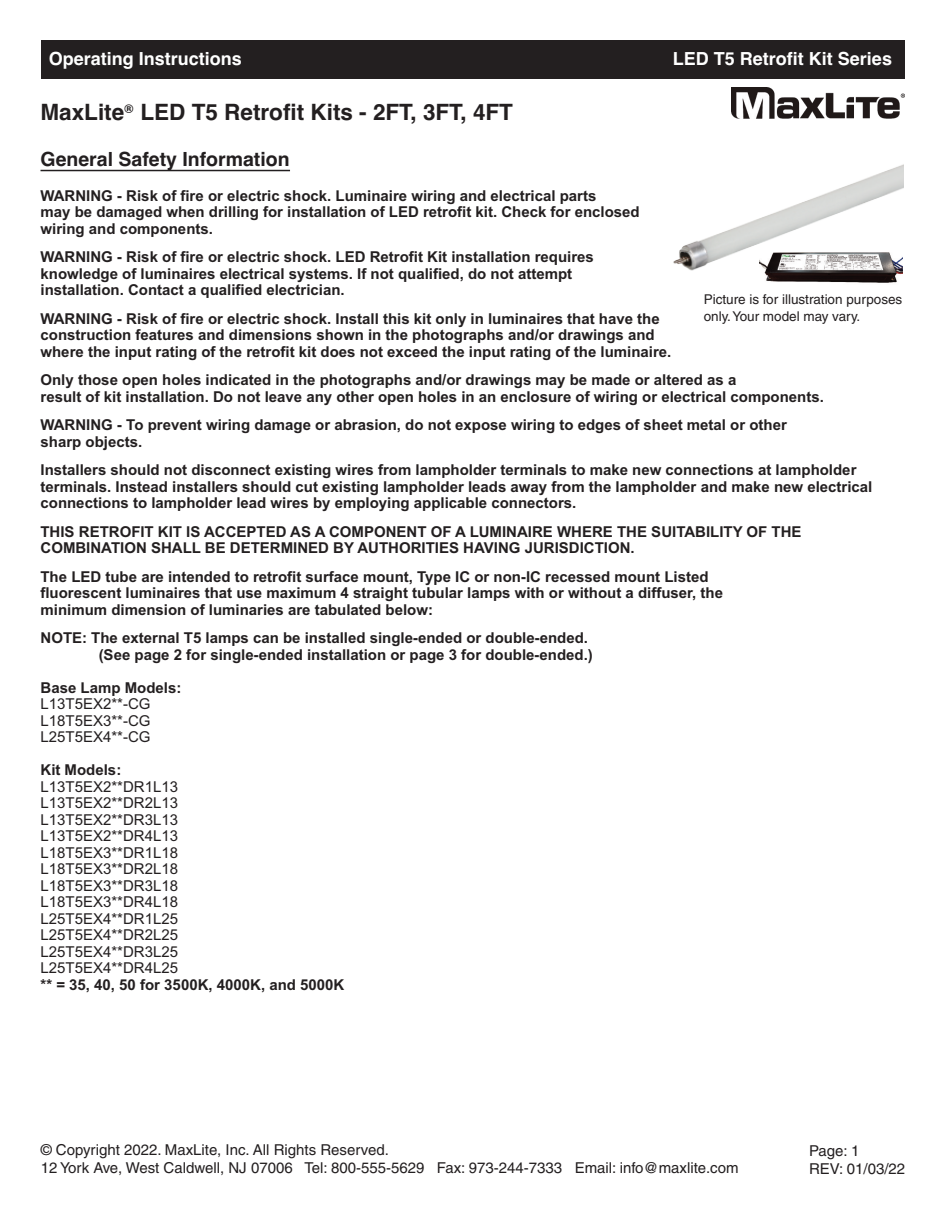
<style>
.page{position:relative;width:945px;height:1215px;background:#fff}
.page>*{position:absolute;margin:0;border:0;box-sizing:border-box;transform-origin:0 0}
.t1{font:700 22.5px "Helvetica";color:#231f20}
.t2{font:700 19.5px "Helvetica";color:#231f20}
.t3{font:700 18px "Helvetica";color:#fff}
.t4{font:700 15px/16.5px "Arial";color:#231f20}
.t5{font:15px/16.5px "Arial";color:#231f20;text-align:justify}
.t6{font:15px/18px "Helvetica";color:#231f20}
.t7{font:13.5px/16.2px "Helvetica";color:#231f20}
.t8{font:700 12px "Helvetica";color:#231f20}
</style>
<div class="page">
<div style="left:41px;top:40px;width:864px;height:39px;background:#231f20"></div>
<img style="left:732px;top:87px;width:173px;height:32px">
<hr style="left:41px;top:170px;width:249px;height:1px;background:#231f20">
<img style="left:673px;top:164px;width:231px;height:107px">
<img style="left:760px;top:250px;width:143px;height:33px">
<p class="t3" style="left:49px;top:49px;width:195px">Operating Instructions</p>
<p class="t3" style="left:673px;top:49px;width:221px">LED T5 Retrofit Kit Series</p>
<h1 class="t1" style="left:40px;top:99px;width:474px">MaxLite LED T5 Retrofit Kits - 2FT, 3FT, 4FT</h1>
<p class="t8" style="left:125px;top:102px;width:10px">®</p>
<h2 class="t2" style="left:40px;top:148px;width:251px">General Safety Information</h2>
<p class="t4" style="left:40px;top:187px;width:601px">WARNING - Risk of fire or electric shock. Luminaire wiring and electrical parts<br>may be damaged when drilling for installation of LED retrofit kit. Check for enclosed wiring and components.</p>
<p class="t4" style="left:41px;top:249px;width:555px">WARNING - Risk of fire or electric shock. LED Retrofit Kit installation requires knowledge of luminaires electrical systems. If not qualified, do not attempt installation. Contact a qualified electrician.</p>
<p class="t4" style="left:41px;top:310px;width:632px">WARNING - Risk of fire or electric shock. Install this kit only in luminaires that have the construction features and dimensions shown in the photographs and/or drawings and where the input rating of the retrofit kit does not exceed the input rating of the luminaire.</p>
<p class="t4" style="left:41px;top:372px;width:785px">Only those open holes indicated in the photographs and/or drawings may be made or altered as a<br>result of kit installation. Do not leave any other open holes in an enclosure of wiring or electrical components.</p>
<p class="t4" style="left:41px;top:417px;width:748px">WARNING - To prevent wiring damage or abrasion, do not expose wiring to edges of sheet metal or other sharp objects.</p>
<p class="t4" style="left:41px;top:462px;width:833px">Installers should not disconnect existing wires from lampholder terminals to make new connections at lampholder terminals. Instead installers should cut existing lampholder leads away from the lampholder and make new electrical connections to lampholder lead wires by employing applicable connectors.</p>
<p class="t4" style="left:41px;top:523px;width:763px">THIS RETROFIT KIT IS ACCEPTED AS A COMPONENT OF A LUMINAIRE WHERE THE SUITABILITY OF THE<br>COMBINATION SHALL BE DETERMINED BY AUTHORITIES HAVING JURISDICTION.</p>
<p class="t4" style="left:41px;top:568px;width:684px">The LED tube are intended to retrofit surface mount, Type IC or non-IC recessed mount Listed fluorescent luminaires that use maximum 4 straight tubular lamps with or without a diffuser, the minimum dimension of luminaries are tabulated below:</p>
<p class="t4" style="left:99px;top:630px;width:496px;text-indent:-58px">NOTE: The external T5 lamps can be installed single-ended or double-ended. (See page 2 for single-ended installation or page 3 for double-ended.)</p>
<p class="t4" style="left:41px;top:679px;width:142px">Base Lamp Models:</p>
<p class="t5" style="left:41px;top:696px;width:112px">L13T5EX2**-CG L18T5EX3**-CG L25T5EX4**-CG</p>
<p class="t4" style="left:41px;top:762px;width:82px">Kit Models:</p>
<p class="t5" style="left:41px;top:778px;width:139px">L13T5EX2**DR1L13<br>L13T5EX2**DR2L13<br>L13T5EX2**DR3L13<br>L13T5EX2**DR4L13<br>L18T5EX3**DR1L18<br>L18T5EX3**DR2L18<br>L18T5EX3**DR3L18<br>L18T5EX3**DR4L18<br>L25T5EX4**DR1L25<br>L25T5EX4**DR2L25<br>L25T5EX4**DR3L25<br>L25T5EX4**DR4L25</p>
<p class="t4" style="left:41px;top:976px;width:305px">** = 35, 40, 50 for 3500K, 4000K, and 5000K</p>
<p class="t7" style="left:704px;top:293px;width:200px">Picture is for illustration purposes only.Your model may vary.</p>
<p class="t6" style="left:41px;top:1142px;width:699px">© Copyright 2022. MaxLite, Inc. All Rights Reserved.<br>12 York Ave, West Caldwell, NJ 07006 Tel: 800-555-5629 Fax: 973-244-7333 Email: info@maxlite.com</p>
<p class="t6" style="left:809px;top:1143px;width:98px">Page: 1<br>REV: 01/03/22</p>
</div>
